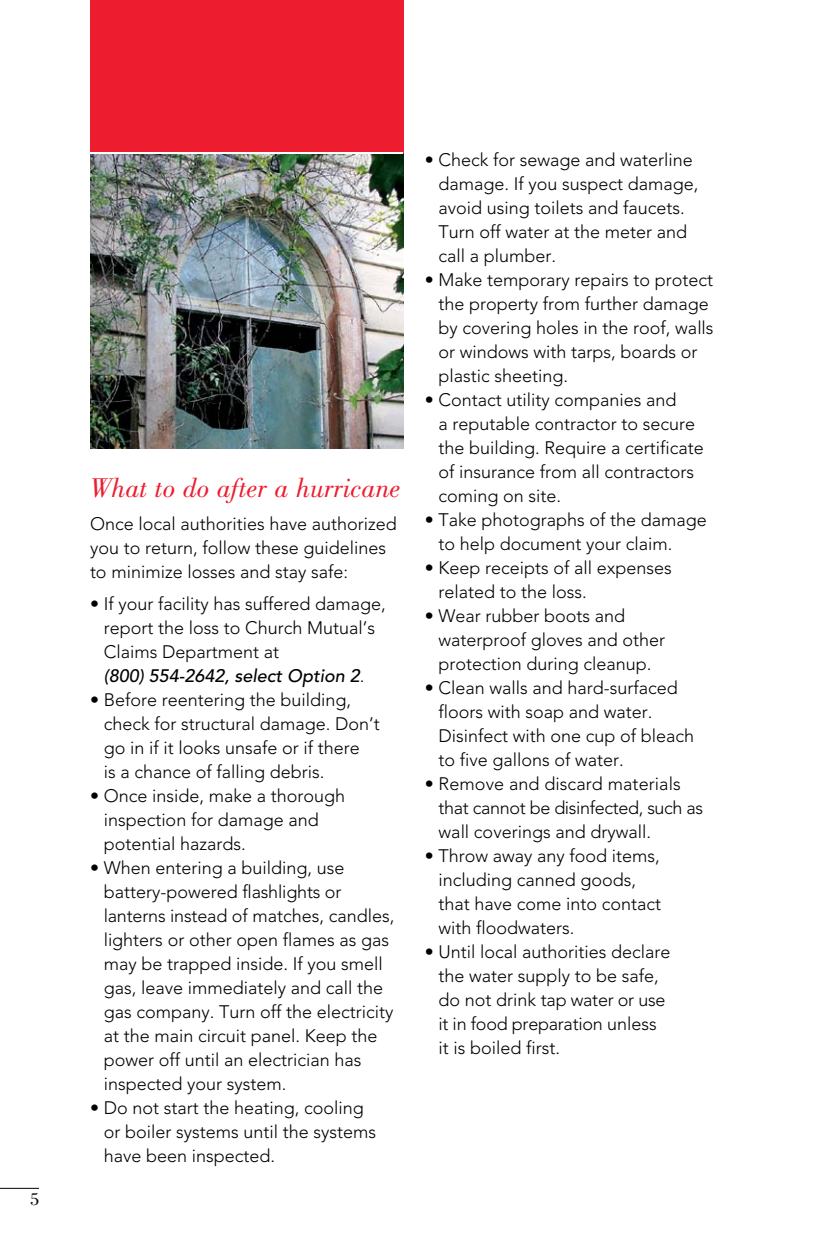
<style>
.page{position:relative;width:828px;height:1242px;background:#fff}
.page>*{position:absolute;margin:0;border:0;box-sizing:border-box;transform-origin:0 0}
.t1{font:italic 28px "Bodoni Std";color:#ed1c2e}
.t2{font:300 18px/24px "Avenir LT Std";color:#000}
.t3{font:18px "Bodoni Std";color:#000}
.s1{font-weight:500;font-style:italic}
</style>
<div class="page">
<hr style="left:0;top:1188px;width:39px;height:1px;background:#000">
<img style="left:90px;top:154px;width:313px;height:294px">
<div style="left:90px;top:0;width:313px;height:153px;background:#ed1c2e"></div>
<hr style="left:90px;top:152px;width:313px;height:2px;background:#fff">
<p class="t3" style="left:30px;top:1189px;width:10px">5</p>
<h1 class="t1" style="left:90px;top:472px;width:312px">What to do after a hurricane</h1>
<p class="t2" style="left:90px;top:512px;width:308px">Once local authorities have authorized you to return, follow these guidelines to minimize losses and stay safe:</p>
<p class="t2" style="left:104px;top:592px;width:284px;text-indent:-14px">• If your facility has suffered damage, report the loss to Church Mutual’s<br>Claims Department at<br><span class="s1">(800) 554-2642, select Option 2</span>.</p>
<p class="t2" style="left:104px;top:688px;width:278px;text-indent:-14px">• Before reentering the building, check for structural damage. Don’t go in if it looks unsafe or if there<br>is a chance of falling debris.</p>
<p class="t2" style="left:104px;top:784px;width:243px;text-indent:-14px">• Once inside, make a thorough inspection for damage and potential hazards.</p>
<p class="t2" style="left:104px;top:856px;width:292px;text-indent:-14px">• When entering a building, use battery-powered flashlights or lanterns instead of matches, candles, lighters or other open flames as gas may be trapped inside. If you smell gas, leave immediately and call the gas company. Turn off the electricity at the main circuit panel. Keep the power off until an electrician has inspected your system.</p>
<p class="t2" style="left:104px;top:1096px;width:274px;text-indent:-14px">• Do not start the heating, cooling or boiler systems until the systems have been inspected.</p>
<p class="t2" style="left:438px;top:148px;width:262px;text-indent:-14px">• Check for sewage and waterline damage. If you suspect damage, avoid using toilets and faucets.<br>Turn off water at the meter and call a plumber.</p>
<p class="t2" style="left:438px;top:268px;width:277px;text-indent:-14px">• Make temporary repairs to protect the property from further damage by covering holes in the roof, walls or windows with tarps, boards or plastic sheeting.</p>
<p class="t2" style="left:438px;top:388px;width:267px;text-indent:-14px">• Contact utility companies and<br>a reputable contractor to secure the building. Require a certificate of insurance from all contractors coming on site.</p>
<p class="t2" style="left:438px;top:508px;width:270px;text-indent:-14px">• Take photographs of the damage to help document your claim.</p>
<p class="t2" style="left:438px;top:556px;width:235px;text-indent:-14px">• Keep receipts of all expenses related to the loss.</p>
<p class="t2" style="left:438px;top:604px;width:228px;text-indent:-14px">• Wear rubber boots and waterproof gloves and other protection during cleanup.</p>
<p class="t2" style="left:438px;top:676px;width:257px;text-indent:-14px">• Clean walls and hard-surfaced floors with soap and water.<br>Disinfect with one cup of bleach to five gallons of water.</p>
<p class="t2" style="left:439px;top:772px;width:266px;text-indent:-14px">• Remove and discard materials that cannot be disinfected, such as wall coverings and drywall.</p>
<p class="t2" style="left:438px;top:844px;width:224px;text-indent:-14px">• Throw away any food items, including canned goods, that have come into contact with floodwaters.</p>
<p class="t2" style="left:438px;top:940px;width:234px;text-indent:-14px">• Until local authorities declare the water supply to be safe, do not drink tap water or use it in food preparation unless it is boiled first.</p>
</div>
